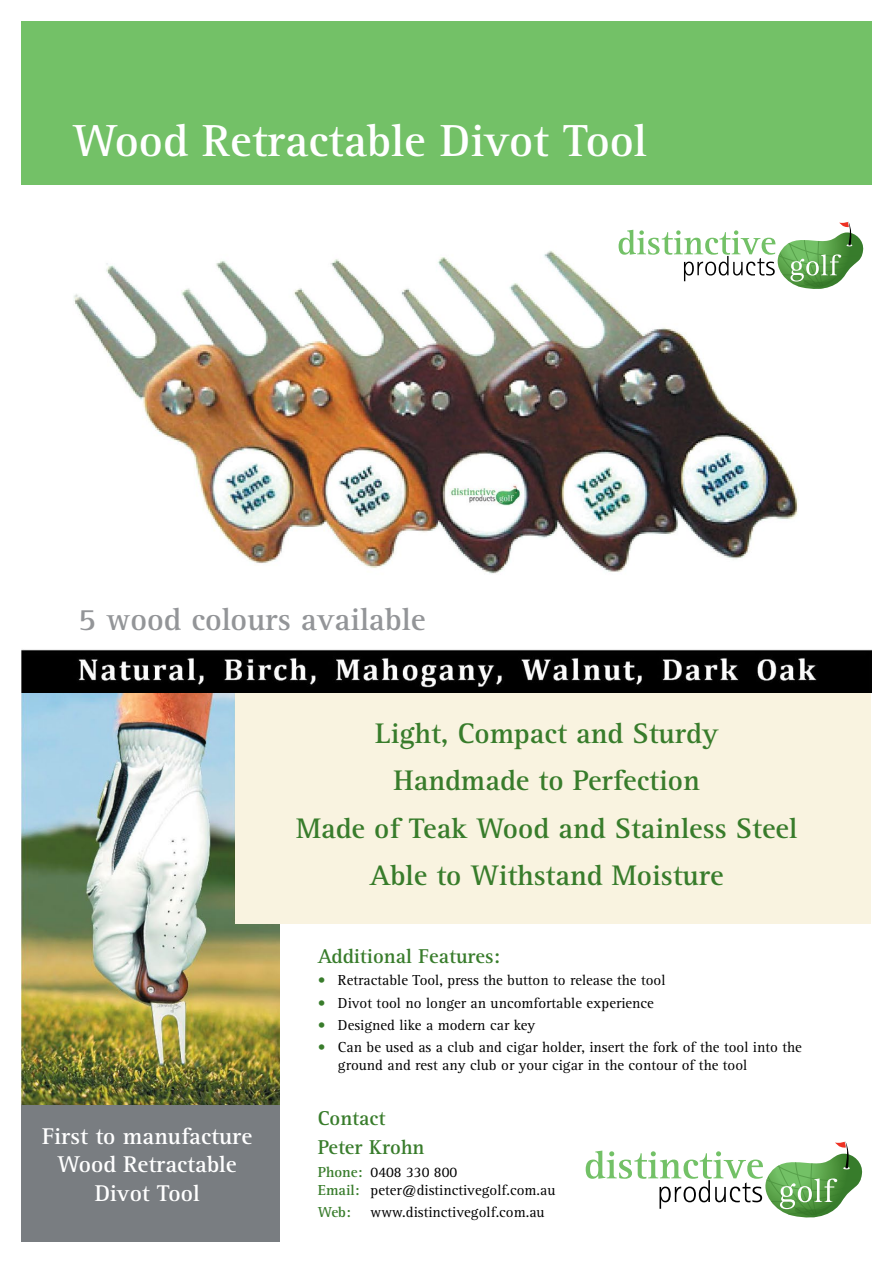
<style>
.page{position:relative;width:893px;height:1263px;background:#fff}
.page>*{position:absolute;margin:0;border:0;box-sizing:border-box;transform-origin:0 0}
.t1{font:700 46.5px "Rotis Serif";color:#fff}
.t2{font:700 32.1px "Rotis Serif";color:#939598}
.t3{font:700 29.25px/47.2px "Rotis Serif";color:#387c2b;text-align:center}
.t4{font:700 23.55px/28.3px "Rotis Serif";color:#fff;text-align:center}
.t5{font:700 20.7px/29.1px "Rotis Serif";color:#387c2b}
.t6{font:15px/18px "Rotis Serif";color:#000}
.t7{font:700 15px "Rotis Serif";color:#387c2b}
.s1{color:#387c2b}
.s2{font-weight:700;color:#387c2b}
</style>
<div class="page">
<div style="left:21px;top:1007px;width:259px;height:235px;background:#797d81"></div>
<img style="left:21px;top:693px;width:259px;height:411px">
<div style="left:235px;top:689px;width:636px;height:235px;background:#f9f3e0"></div>
<img style="left:73px;top:250px;width:725px;height:324px">
<img style="left:21px;top:649px;width:851px;height:44px">
<div style="left:21px;top:21px;width:851px;height:164px;background:#73c167"></div>
<div style="left:611px;top:217px;width:261px;height:81px;background:#fff"></div>
<svg style="left:619px;top:221px;width:245px;height:68px"></svg>
<svg style="left:586px;top:1141px;width:277px;height:77px"></svg>
<h1 class="t1" style="left:73px;top:113px;width:576px">Wood Retractable Divot Tool</h1>
<h2 class="t2" style="left:78px;top:600px;width:349px">5 wood colours available</h2>
<h3 class="t4" style="left:42px;top:1122px;width:212px">First to manufacture<br>Wood Retractable<br>Divot Tool</h3>
<h3 class="t3" style="left:296px;top:710px;width:503px">Light, Compact and Sturdy<br>Handmade to Perfection<br>Made of Teak Wood and Stainless Steel<br>Able to Withstand Moisture</h3>
<h3 class="t5" style="left:318px;top:942px;width:184px">Additional Features:</h3>
<p class="t6" style="left:318px;top:972px;width:349px"><span class="s1">•</span> Retractable Tool, press the button to release the tool</p>
<p class="t6" style="left:318px;top:994px;width:338px"><span class="s1">•</span> Divot tool no longer an uncomfortable experience</p>
<p class="t6" style="left:318px;top:1016px;width:219px"><span class="s1">•</span> Designed like a modern car key</p>
<p class="t6" style="left:338px;top:1039px;width:465px;text-indent:-20px"><span class="s1">•</span> Can be used as a club and cigar holder, insert the fork of the tool into the ground and rest any club or your cigar in the contour of the tool</p>
<h3 class="t5" style="left:318px;top:1104px;width:108px">Contact<br>Peter Krohn</h3>
<p class="t6" style="left:318px;top:1163px;width:239px"><span class="s2">Phone:</span> 0408 330 800<br><span class="s2">Email:</span> peter@distinctivegolf.com.au</p>
<p class="t7" style="left:318px;top:1203px;width:35px">Web:</p>
<p class="t6" style="left:371px;top:1203px;width:176px">www.distinctivegolf.com.au</p>
</div>
